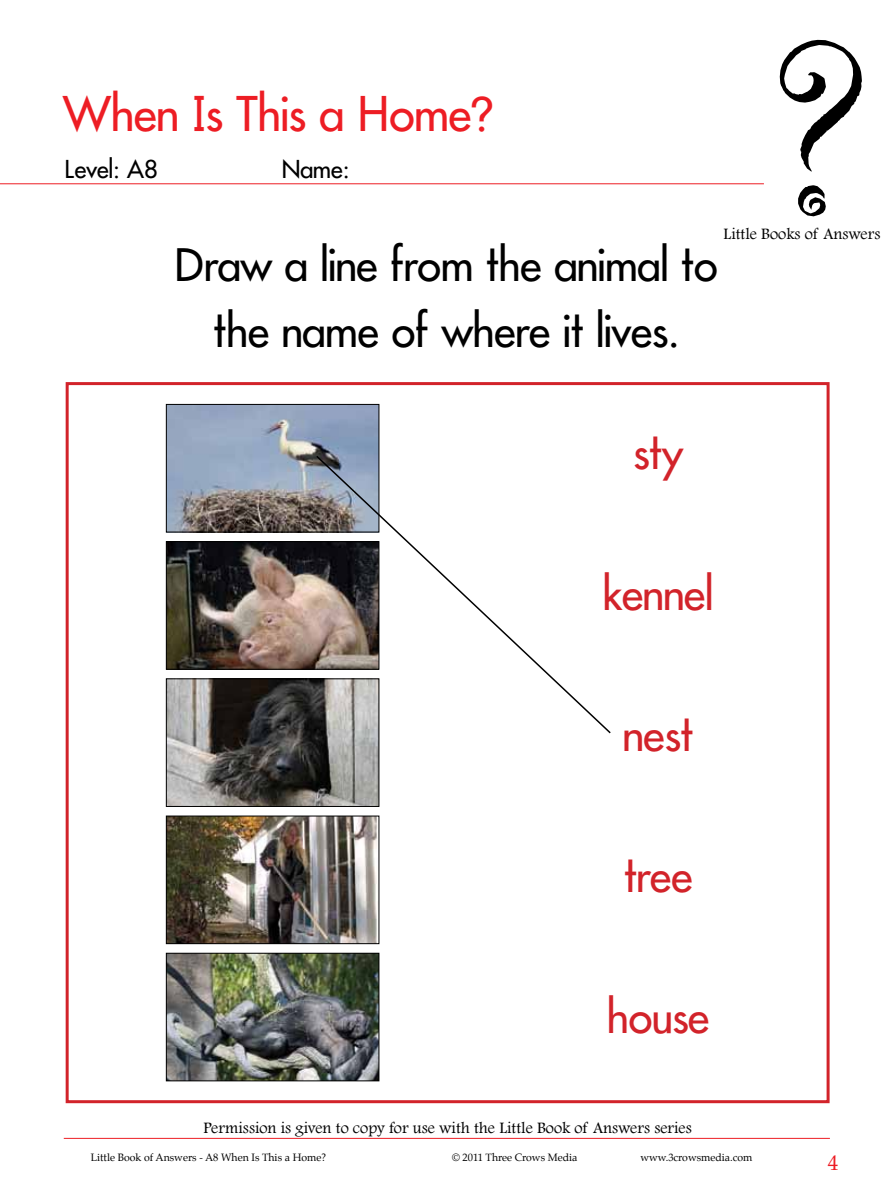
<style>
.page{position:relative;width:893px;height:1187px;background:#fff}
.page>*{position:absolute;margin:0;border:0;box-sizing:border-box;transform-origin:0 0}
.t1{font:262.5px "Party Let Plain";color:#000}
.t2{font:46.5px "Futura JUNIORSP";color:#ed1d24}
.t3{font:43.5px/66px "Futura JUNIORSP";color:#000;text-align:center}
.t4{font:43.5px "Futura JUNIORSP";color:#d2232a}
.t5{font:24px "Futura JUNIORSP";color:#000}
.t6{font:21px "Palatino";color:#ed1d24}
.t7{font:16.5px "Footlight MT Light";color:#000}
.t8{font:10.5px "Palatino";color:#000}
</style>
<div class="page">
<hr style="left:64px;top:1137px;width:766px;height:1px;background:#ed1d24">
<hr style="left:0;top:183px;width:764px;height:1px;background:#ed1d24">
<div style="left:66px;top:382px;width:764px;height:721px;border:3px solid #d2232a"></div>
<img style="left:168px;top:406px;width:209px;height:124px">
<div style="left:166px;top:404px;width:213px;height:128px;border:1px solid #000"></div>
<img style="left:168px;top:543px;width:147px;height:124px">
<div style="left:166px;top:541px;width:213px;height:128px;border:1px solid #000"></div>
<img style="left:168px;top:680px;width:209px;height:124px">
<div style="left:166px;top:678px;width:213px;height:128px;border:1px solid #000"></div>
<img style="left:168px;top:817px;width:209px;height:124px">
<div style="left:166px;top:815px;width:213px;height:128px;border:1px solid #000"></div>
<img style="left:168px;top:954px;width:209px;height:125px">
<div style="left:166px;top:952px;width:213px;height:129px;border:1px solid #000"></div>
<svg style="left:315px;top:454px;width:296px;height:281px"></svg>
<h2 class="t2" style="left:63px;top:84px;width:431px">When Is This a Home?</h2>
<h3 class="t5" style="left:66px;top:153px;width:94px">Level: A8</h3>
<h3 class="t5" style="left:282px;top:153px;width:69px">Name:</h3>
<h1 class="t1" style="left:768px;top:-30px;width:104px">?</h1>
<p class="t7" style="left:724px;top:224px;width:158px">Little Books of Answers</p>
<h3 class="t3" style="left:175px;top:232px;width:544px">Draw a line from the animal to the name of where it lives.</h3>
<h3 class="t4" style="left:633px;top:424px;width:51px">sty</h3>
<h3 class="t4" style="left:604px;top:565px;width:111px">kennel</h3>
<h3 class="t4" style="left:623px;top:706px;width:72px">nest</h3>
<h3 class="t4" style="left:624px;top:847px;width:70px">tree</h3>
<h3 class="t4" style="left:607px;top:988px;width:104px">house</h3>
<p class="t7" style="left:203px;top:1117px;width:490px">Permission is given to copy for use with the Little Book of Answers series</p>
<p class="t8" style="left:91px;top:1148px;width:237px">Little Book of Answers - A8 When Is This a Home?</p>
<p class="t8" style="left:452px;top:1148px;width:127px">© 2011 Three Crows Media</p>
<p class="t8" style="left:640px;top:1148px;width:114px">www.3crowsmedia.com</p>
<p class="t6" style="left:828px;top:1144px;width:12px">4</p>
</div>
